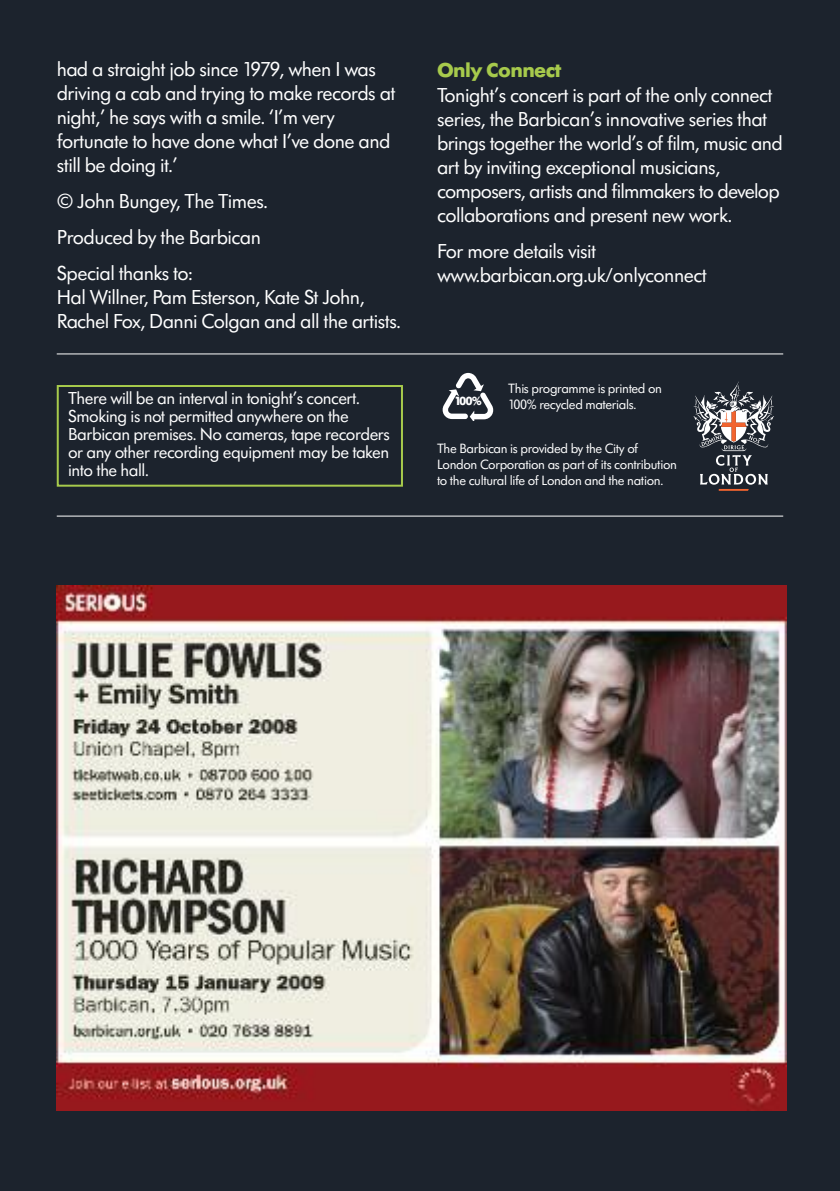
<style>
.page{position:relative;width:840px;height:1191px;background:#fff}
.page>*{position:absolute;margin:0;border:0;box-sizing:border-box;transform-origin:0 0}
.t1{font:21px/24px "Futura SB";letter-spacing:-.025em;color:#fff}
.t2{font:700 21px "Futura SB";letter-spacing:-.025em;color:#a7ca4c}
.t3{font:18px/18px "Futura SB";letter-spacing:-.025em;color:#fff}
.t4{font:14px/16px "Futura SB";letter-spacing:-.025em;color:#fff}
.t5{font:700 12.4px "Futura SH";color:#fff}
</style>
<div class="page">
<div style="left:0;top:0;width:839px;height:1191px;background:#1c232d"></div>
<div style="left:57px;top:385px;width:346px;height:101px;border:2px solid #a7ca4c"></div>
<svg style="left:693px;top:381px;width:80px;height:110px"></svg>
<svg style="left:442px;top:373px;width:51px;height:47px"></svg>
<img style="left:57px;top:585px;width:728px;height:525px">
<hr style="left:57px;top:353px;width:725px;height:1px;background:#fff">
<hr style="left:57px;top:515px;width:725px;height:1px;background:#fff">
<p class="t1" style="left:57px;top:57px;width:340px">had a straight job since 1979, when I was driving a cab and trying to make records at night,’ he says with a smile. ‘I’m very fortunate to have done what I’ve done and still be doing it.’</p>
<p class="t1" style="left:57px;top:183px;width:212px;line-height:36px">© John Bungey, The Times.<br>Produced by the Barbican<br>Special thanks to:</p>
<p class="t1" style="left:57px;top:285px;width:345px">Hal Willner, Pam Esterson, Kate St John,<br>Rachel Fox, Danni Colgan and all the artists.</p>
<p class="t3" style="left:68px;top:389px;width:323px">There will be an interval in tonight’s concert.<br>Smoking is not permitted anywhere on the Barbican premises. No cameras, tape recorders or any other recording equipment may be taken into the hall.</p>
<p class="t2" style="left:437px;top:58px;width:126px">Only Connect</p>
<p class="t1" style="left:437px;top:82px;width:347px">Tonight’s concert is part of the only connect series, the Barbican’s innovative series that brings together the world’s of film, music and art by inviting exceptional musicians, composers, artists and filmmakers to develop collaborations and present new work.</p>
<p class="t1" style="left:437px;top:238px;width:271px">For more details visit www.barbican.org.uk/onlyconnect</p>
<p class="t5" style="left:455px;top:393px;width:27px">100%</p>
<p class="t4" style="left:508px;top:380px;width:155px">This programme is printed on<br>100% recycled materials.</p>
<p class="t4" style="left:437px;top:440px;width:241px">The Barbican is provided by the City of<br>London Corporation as part of its contribution to the cultural life of London and the nation.</p>
</div>
